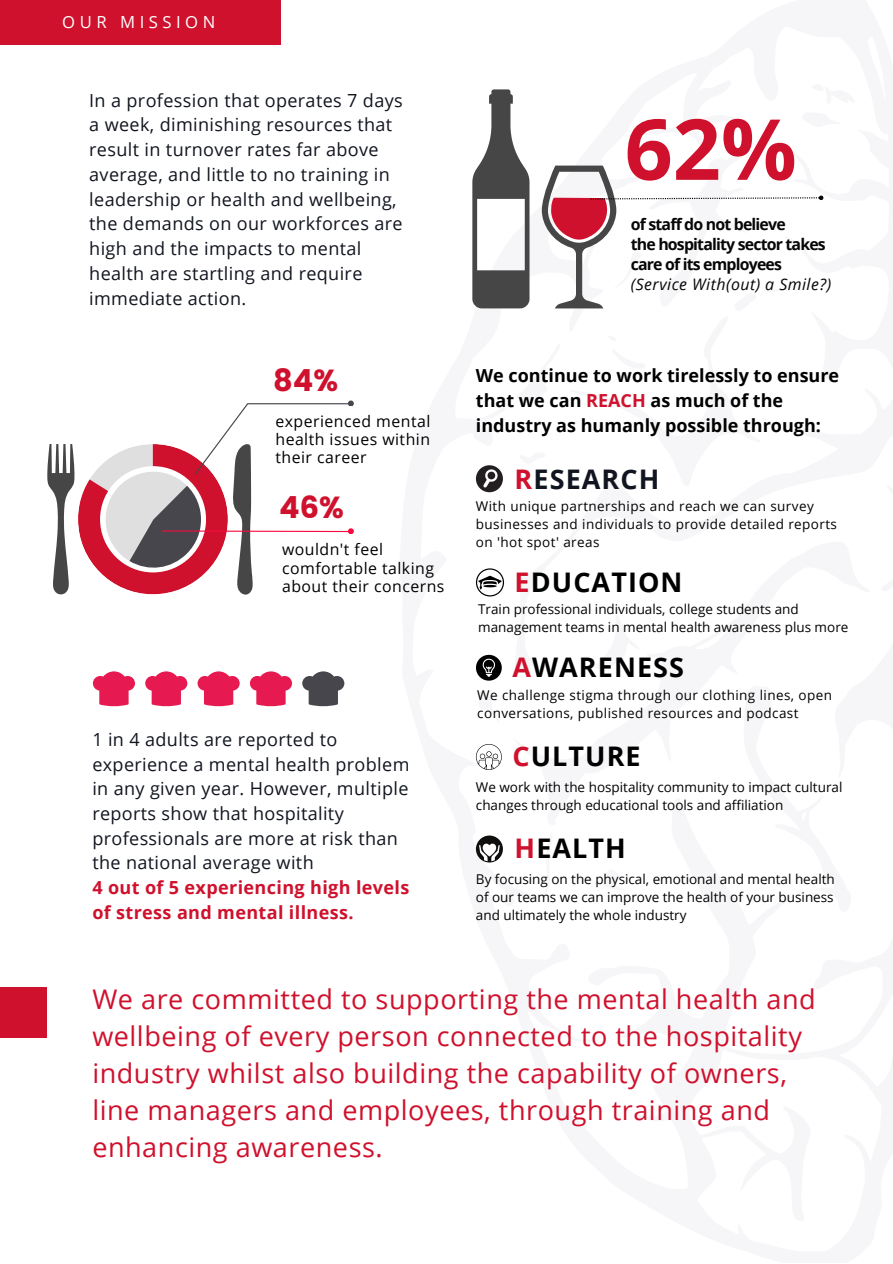
<style>
.page{position:relative;width:893px;height:1264px;background:#fff}
.page>*{position:absolute;margin:0;border:0;box-sizing:border-box;transform-origin:0 0}
.t1{font:700 84.3px "Open Sans";color:#cf112d}
.t2{font:30.45px "Poppins";color:#cf112d}
.t3{font:27px/37px "Open Sans";letter-spacing:.02em;color:#cf112d}
.t4{font:700 27px "Open Sans";letter-spacing:.04em;color:#000}
.t5{font:700 27px "Open Sans";letter-spacing:.04em;color:#11151f}
.t6{font:18px/24.8px "Open Sans";letter-spacing:.02em;color:#11151f}
.t7{font:700 18px/24.8px "Open Sans";color:#000}
.t8{font:700 18px/24.8px "Open Sans";letter-spacing:.02em;color:#cf112d}
.t9{font:16.65px "Open Sans";letter-spacing:.27em;color:#fff}
.t10{font:15.9px/18px "Open Sans";letter-spacing:.03em;color:#000;text-align:justify}
.t11{font:700 15.9px/20.2px "Open Sans";letter-spacing:-.05em;color:#070707}
.t12{font:italic 15.9px "Open Sans";letter-spacing:.03em;color:#070707}
.t13{font:13.5px/18px "Open Sans";color:#000}
.t14{font:13.5px/18px "Open Sans";letter-spacing:.03em;color:#000}
.s1{color:#cf112d}
</style>
<div class="page">
<svg style="left:476px;top:568px;width:28px;height:28px"></svg>
<svg style="left:476px;top:655px;width:25px;height:25px"></svg>
<svg style="left:476px;top:744px;width:25px;height:26px"></svg>
<svg style="left:476px;top:835px;width:27px;height:27px"></svg>
<svg style="left:472px;top:89px;width:352px;height:403px"></svg>
<svg style="left:93px;top:671px;width:42px;height:35px"></svg>
<svg style="left:145px;top:671px;width:42px;height:35px"></svg>
<svg style="left:197px;top:671px;width:43px;height:35px"></svg>
<svg style="left:250px;top:671px;width:42px;height:35px"></svg>
<svg style="left:302px;top:671px;width:42px;height:35px"></svg>
<svg style="left:47px;top:400px;width:307px;height:194px"></svg>
<div style="left:0;top:0;width:280px;height:44px;background:#cf112d"></div>
<div style="left:0;top:987px;width:46px;height:51px;background:#cf112d"></div>
<p class="t9" style="left:62px;top:10px;width:154px">OUR MISSION</p>
<p class="t6" style="left:89px;top:87px;width:315px">In a profession that operates 7 days a week, diminishing resources that result in turnover rates far above average, and little to no training in leadership or health and wellbeing, the demands on our workforces are high and the impacts to mental health are startling and require immediate action.</p>
<h2 class="t2" style="left:273px;top:362px;width:67px">84%</h2>
<p class="t10" style="left:275px;top:412px;width:156px">experienced mental health issues within their career</p>
<h2 class="t2" style="left:279px;top:489px;width:66px">46%</h2>
<p class="t10" style="left:282px;top:539px;width:164px;line-height:18.8px;text-align:left">wouldn't feel comfortable talking about their concerns</p>
<p class="t6" style="left:92px;top:726px;width:318px">1 in 4 adults are reported to experience a mental health problem in any given year. However, multiple reports show that hospitality professionals are more at risk than the national average with</p>
<p class="t8" style="left:92px;top:874px;width:318px">4 out of 5 experiencing high levels of stress and mental illness.</p>
<h1 class="t1" style="left:624px;top:90px;width:174px">62%</h1>
<p class="t11" style="left:630px;top:213px;width:196px">of staff do not believe<br>the hospitality sector takes care of its employees</p>
<p class="t12" style="left:630px;top:273px;width:202px">(Service With(out) a Smile?)</p>
<p class="t7" style="left:476px;top:363px;width:365px">We continue to work tirelessly to ensure that we can <span class="s1">REACH</span> as much of the industry as humanly possible through:</p>
<h3 class="t5" style="left:514px;top:459px;width:146px"><span class="s1">R</span>ESEARCH</h3>
<p class="t14" style="left:476px;top:497px;width:362px">With unique partnerships and reach we can survey businesses and individuals to provide detailed reports on 'hot spot' areas</p>
<h3 class="t4" style="left:514px;top:563px;width:169px"><span class="s1">E</span>DUCATION</h3>
<p class="t13" style="left:478px;top:599px;width:372px">Train professional individuals, college students and management teams in mental health awareness plus more</p>
<h3 class="t4" style="left:512px;top:648px;width:173px"><span class="s1">A</span>WARENESS</h3>
<p class="t14" style="left:477px;top:685px;width:356px">We challenge stigma through our clothing lines, open conversations, published resources and podcast</p>
<h3 class="t4" style="left:512px;top:737px;width:130px"><span class="s1">C</span>ULTURE</h3>
<p class="t13" style="left:476px;top:777px;width:368px">We work with the hospitality community to impact cultural changes through educational tools and affiliation</p>
<h3 class="t4" style="left:514px;top:829px;width:113px"><span class="s1">H</span>EALTH</h3>
<p class="t13" style="left:476px;top:869px;width:360px;text-align:justify">By focusing on the physical, emotional and mental health of our teams we can improve the health of your business and ultimately the whole industry</p>
<p class="t3" style="left:92px;top:979px;width:724px">We are committed to supporting the mental health and wellbeing of every person connected to the hospitality industry whilst also building the capability of owners, line managers and employees, through training and enhancing awareness.</p>
</div>
